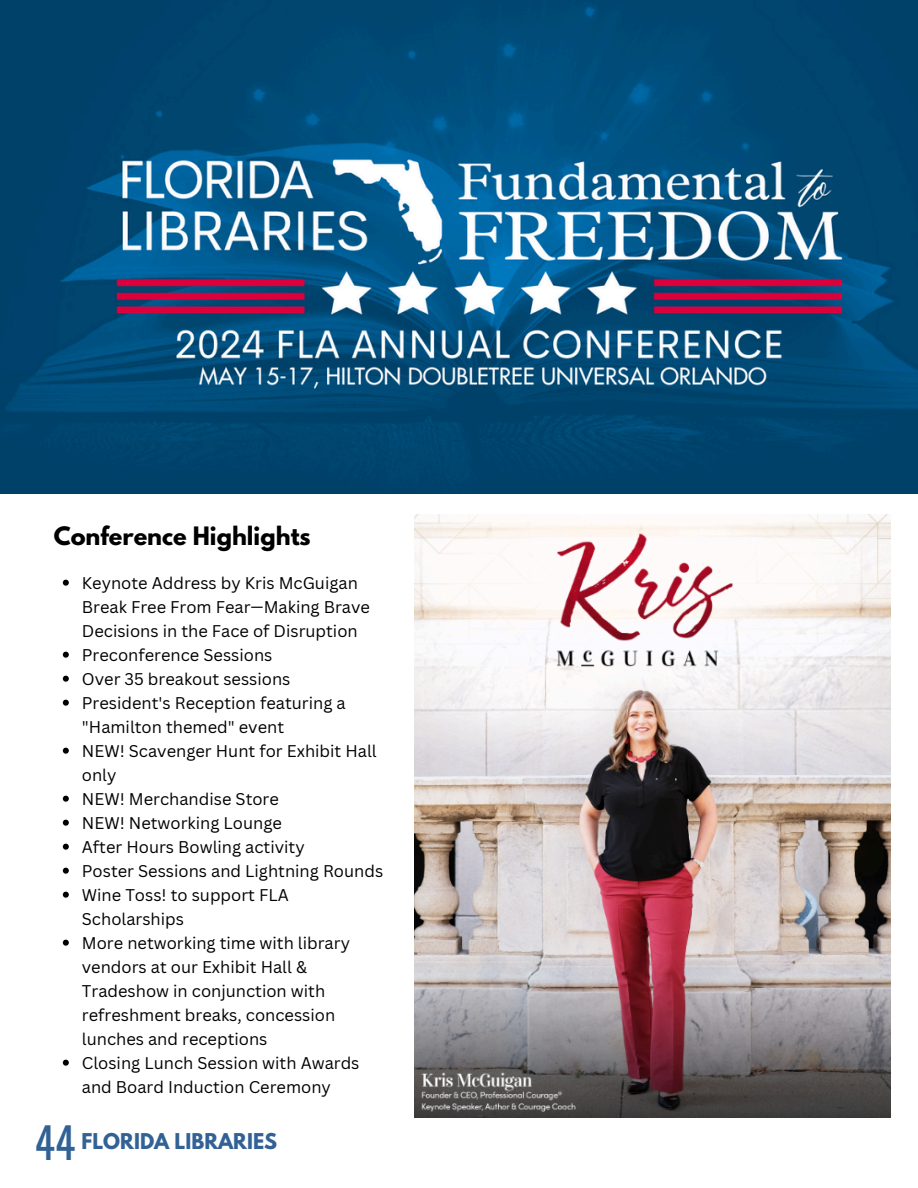
<style>
.page{position:relative;width:918px;height:1188px;background:#fff}
.page>*{position:absolute;margin:0;border:0;box-sizing:border-box;transform-origin:0 0}
.t1{font:41.85px "Oswald";color:#326295}
.t2{font:700 22.5px "League Spartan";color:#000}
.t3{font:700 19.35px "League Spartan";color:#326295}
.t4{font:16.5px/24px "Canva Sans";color:#000}
</style>
<div class="page">
<img style="left:0;top:0;width:918px;height:493px">
<img style="left:415px;top:515px;width:476px;height:603px">
<svg style="left:63px;top:580px;width:6px;height:6px"></svg>
<svg style="left:63px;top:652px;width:6px;height:6px"></svg>
<svg style="left:63px;top:676px;width:6px;height:6px"></svg>
<svg style="left:63px;top:700px;width:6px;height:6px"></svg>
<svg style="left:63px;top:748px;width:6px;height:6px"></svg>
<svg style="left:63px;top:796px;width:6px;height:6px"></svg>
<svg style="left:63px;top:820px;width:6px;height:6px"></svg>
<svg style="left:63px;top:844px;width:6px;height:6px"></svg>
<svg style="left:63px;top:868px;width:6px;height:6px"></svg>
<svg style="left:63px;top:892px;width:6px;height:6px"></svg>
<svg style="left:63px;top:940px;width:6px;height:6px"></svg>
<svg style="left:63px;top:1060px;width:6px;height:6px"></svg>
<p class="t2" style="left:54px;top:524px;width:258px">Conference Highlights</p>
<p class="t4" style="left:82px;top:570px;width:290px">Keynote Address by Kris McGuigan<br>Break Free From Fear—Making Brave<br>Decisions in the Face of Disruption</p>
<p class="t4" style="left:82px;top:642px;width:192px">Preconference Sessions</p>
<p class="t4" style="left:82px;top:666px;width:210px">Over 35 breakout sessions</p>
<p class="t4" style="left:82px;top:690px;width:265px">President's Reception featuring a "Hamilton themed" event</p>
<p class="t4" style="left:82px;top:738px;width:296px">NEW! Scavenger Hunt for Exhibit Hall only</p>
<p class="t4" style="left:82px;top:786px;width:199px">NEW! Merchandise Store</p>
<p class="t4" style="left:82px;top:810px;width:202px">NEW! Networking Lounge</p>
<p class="t4" style="left:82px;top:834px;width:224px">After Hours Bowling activity</p>
<p class="t4" style="left:82px;top:858px;width:303px">Poster Sessions and Lightning Rounds</p>
<p class="t4" style="left:82px;top:882px;width:208px">Wine Toss! to support FLA<br>Scholarships</p>
<p class="t4" style="left:82px;top:930px;width:270px">More networking time with library vendors at our Exhibit Hall &amp;<br>Tradeshow in conjunction with refreshment breaks, concession lunches and receptions</p>
<p class="t4" style="left:82px;top:1050px;width:279px">Closing Lunch Session with Awards and Board Induction Ceremony</p>
<h2 class="t1" style="left:35px;top:1110px;width:42px">44</h2>
<p class="t3" style="left:81px;top:1132px;width:197px">FLORIDA LIBRARIES</p>
</div>
